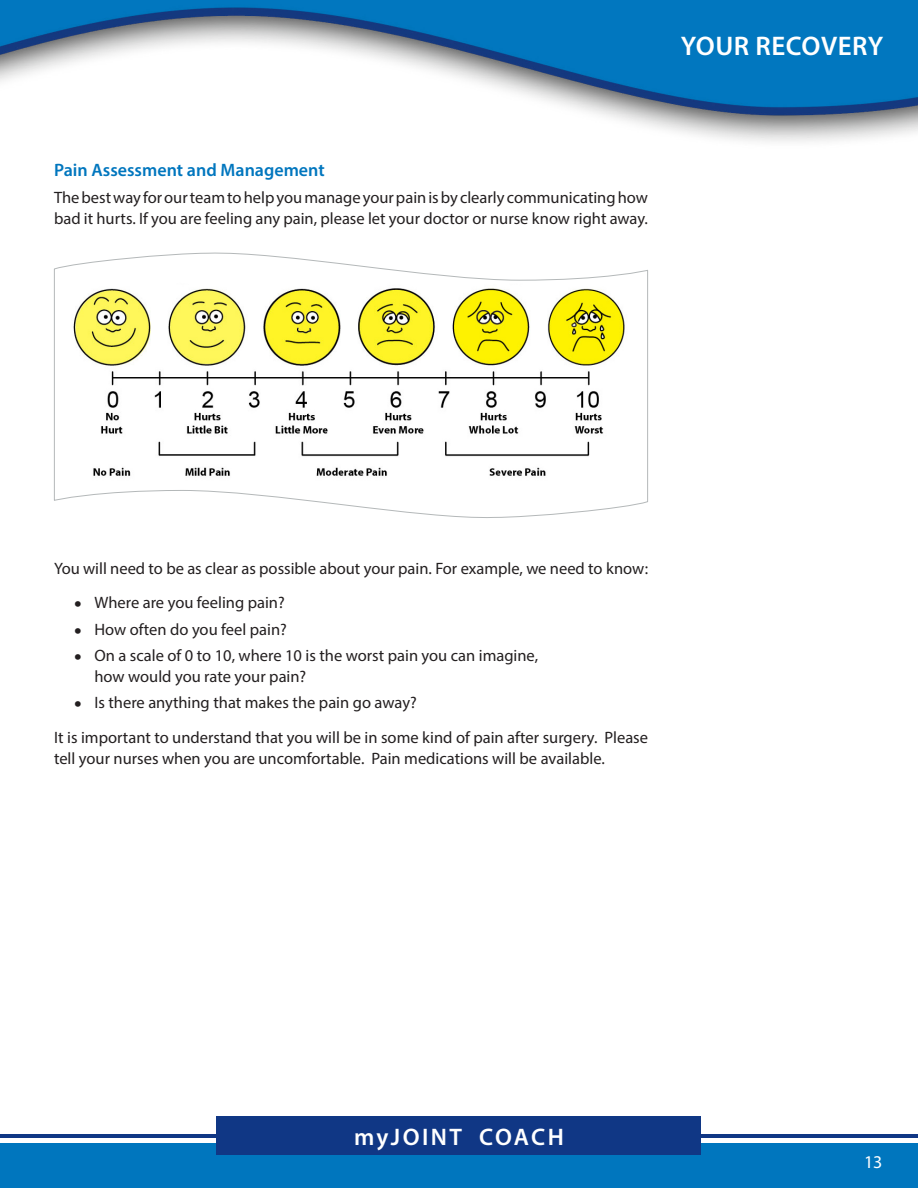
<style>
.page{position:relative;width:918px;height:1188px;background:#fff}
.page>*{position:absolute;margin:0;border:0;box-sizing:border-box;transform-origin:0 0}
.t1{font:600 27px "Myriad Pro";letter-spacing:.02em;color:#fff}
.t2{font:600 24px "Myriad Pro";letter-spacing:.1em;color:#fff}
.Subtitle{font:600 18px "Myriad Pro";color:#0076be}
.t3{font:18px "Myriad Pro";color:#fff}
.Text{font:16.5px/21px "Myriad Pro";color:#231f20}
.Bullet_Text{font:16.5px/21px "Myriad Pro";color:#231f20}
.s1{font-size:27px}
</style>
<div class="page">
<img style="left:0;top:0;width:918px;height:142px">
<div style="left:0;top:1143px;width:918px;height:45px;background:#0076be"></div>
<hr style="left:0;top:1134px;width:918px;height:3px;background:#103785">
<div style="left:217px;top:1116px;width:484px;height:39px;background:#103785"></div>
<svg style="left:54px;top:252px;width:594px;height:266px"></svg>
<p class="t1" style="left:681px;top:29px;width:204px">YOUR RECOVERY</p>
<p class="Subtitle" style="left:54px;top:158px;width:272px">Pain Assessment and Management</p>
<p class="Text" style="left:54px;top:187px;width:596px">The best way for our team to help you manage your pain is by clearly communicating how bad it hurts. If you are feeling any pain, please let your doctor or nurse know right away.</p>
<p class="Text" style="left:54px;top:557px;width:596px">You will need to be as clear as possible about your pain. For example, we need to know:</p>
<p class="Bullet_Text" style="left:74px;top:592px;width:212px"><span class="s1">•</span> Where are you feeling pain?</p>
<p class="Bullet_Text" style="left:74px;top:618px;width:214px"><span class="s1">•</span> How often do you feel pain?</p>
<p class="Bullet_Text" style="left:94px;top:645px;width:445px;text-indent:-20px"><span class="s1">•</span> On a scale of 0 to 10, where 10 is the worst pain you can imagine, how would you rate your pain?</p>
<p class="Bullet_Text" style="left:74px;top:692px;width:344px"><span class="s1">•</span> Is there anything that makes the pain go away?</p>
<p class="Text" style="left:54px;top:727px;width:596px">It is important to understand that you will be in some kind of pain after surgery. Please tell your nurses when you are uncomfortable. Pain medications will be available.</p>
<p class="t2" style="left:354px;top:1121px;width:211px">myJOINT COACH</p>
<p class="t3" style="left:864px;top:1151px;width:20px">13</p>
</div>
